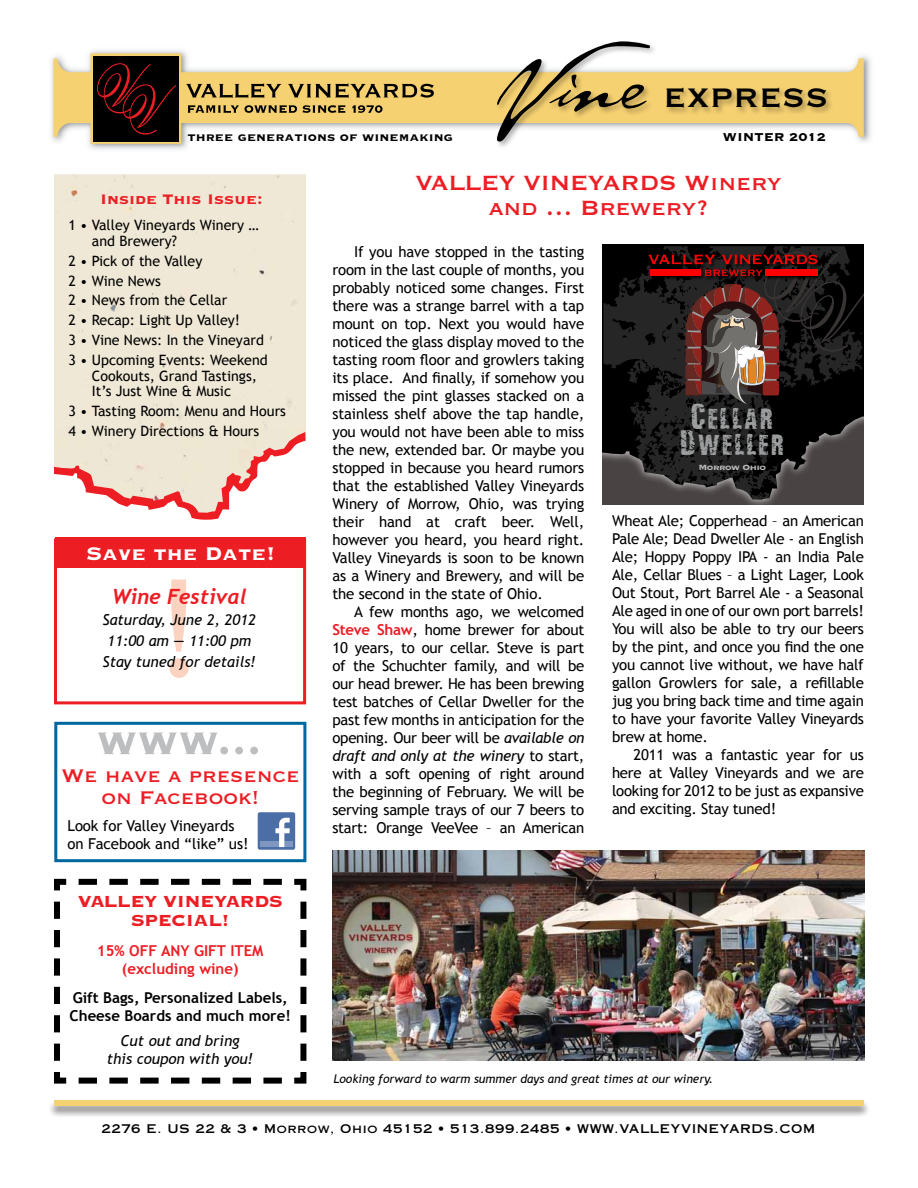
<style>
.page{position:relative;width:918px;height:1188px;background:#fff}
.page>*{position:absolute;margin:0;border:0;box-sizing:border-box;transform-origin:0 0}
.t1{font:102px "Cezanne";color:#000}
.t2{font:42px "Copperplate Thirty One BC";color:#000}
.t3{font:31.8px/26.5px "Press On";color:#9c9e9f;text-align:center}
.t4{font:27px/25.5px "Copperplate Thirty One BC";letter-spacing:-.01em;color:#ed1d24;text-align:center}
.t5{font:24px/22.5px "Copperplate Thirty One BC";color:#ed1d24;text-align:center}
.t6{font:24px "Copperplate Thirty Three BC";color:#fff}
.t7{font:21px/19.5px "Copperplate Thirty Three BC";letter-spacing:-.025em;color:#ed1d24;text-align:center}
.t8{font:italic 700 21px "Trebuchet";color:#ed1d24}
.t9{font:18px "Copperplate Thirty Three BC";color:#ed1d24}
.t10{font:15px/18px "Trebuchet MS";letter-spacing:-.015em;color:#000;text-align:justify}
.t11{font:italic 15px/21px "Trebuchet MS";color:#000;text-align:center}
.t12{font:700 15px/18px "Trebuchet MS";color:#000}
.t13{font:15px "Copperplate Thirty Three BC";color:#000}
.t14{font:700 15px/18px "Trebuchet MS";color:#ed1d24;text-align:center}
.t15{font:14.25px/20px "Trebuchet MS";color:#000}
.t16{font:12px "Copperplate Thirty One AB";letter-spacing:.05em;color:#000}
.t17{font:italic 12px "Trebuchet MS";color:#000}
.t18{font:9.9px "Copperplate Thirty Three BC";letter-spacing:-.05em;color:#bbbcbe;scale:1.1 1}
.s1{font-weight:700;color:#ed1d24}
.s2{font-style:italic}
</style>
<div class="page">
<img style="left:332px;top:851px;width:533px;height:209px">
<svg style="left:189px;top:513px;width:32px;height:7px"></svg>
<img style="left:51px;top:50px;width:820px;height:100px">
<svg style="left:53px;top:53px;width:811px;height:91px"></svg>
<div style="left:93px;top:56px;width:86px;height:86px;background:#000"></div>
<svg style="left:97px;top:63px;width:79px;height:72px"></svg>
<svg style="left:186px;top:83px;width:95px;height:15px"></svg>
<svg style="left:288px;top:83px;width:146px;height:15px;background:#9b8448"></svg>
<svg style="left:188px;top:105px;width:157px;height:8px"></svg>
<svg style="left:352px;top:105px;width:31px;height:8px"></svg>
<img style="left:54px;top:174px;width:252px;height:339px">
<div style="left:495px;top:39px;width:339px;height:110px;background:#000;opacity:.3"></div>
<svg style="left:169px;top:579px;width:20px;height:99px"></svg>
<div style="left:54px;top:539px;width:252px;height:165px;border:3px solid #ed1d24"></div>
<div style="left:56px;top:537px;width:250px;height:31px;background:#ed1d24"></div>
<div style="left:54px;top:722px;width:252px;height:140px;border:3px solid #00679e"></div>
<svg style="left:98px;top:733px;width:160px;height:21px"></svg>
<div style="left:258px;top:812px;width:37px;height:38px;background:#4c6ea7;border-radius:2px"></div>
<div style="left:260px;top:842px;width:33px;height:5px;background:#7f96bf"></div>
<svg style="left:275px;top:818px;width:15px;height:29px"></svg>
<svg style="left:603px;top:246px;width:259px;height:254px;background:#232121"></svg>
<svg style="left:648px;top:244px;width:216px;height:160px;background:#392220"></svg>
<div style="left:47px;top:1099px;width:823px;height:19px;background:#000;opacity:.3"></div>
<div style="left:54px;top:1100px;width:810px;height:6px;background:#f6d172"></div>
<svg style="left:54px;top:878px;width:253px;height:206px"></svg>
<h1 class="t1" style="left:492px;top:13px;width:159px">Vine</h1>
<h2 class="t2" style="left:663px;top:75px;width:167px">express</h2>
<p class="t13" style="left:187px;top:130px;width:267px">three generations of winemaking</p>
<p class="t13" style="left:723px;top:130px;width:104px">WINTER 2012</p>
<p class="t9" style="left:100px;top:190px;width:164px">Inside This Issue:</p>
<p class="t15" style="left:92px;top:218px;width:168px;line-height:15.5px;text-indent:-24px">1 • Valley Vineyards Winery … and Brewery?</p>
<p class="t15" style="left:68px;top:251px;width:201px">2 • Pick of the Valley<br>2 • Wine News<br>2 • News from the Cellar<br>2 • Recap: Light Up Valley!<br>3 • Vine News: In the Vineyard<br>3 • Upcoming Events: Weekend</p>
<p class="t15" style="left:92px;top:368px;width:167px;line-height:15.5px">Cookouts, Grand Tastings,<br>It’s Just Wine &amp; Music</p>
<p class="t15" style="left:68px;top:401px;width:219px">3 • Tasting Room: Menu and Hours<br>4 • Winery Directions &amp; Hours</p>
<h3 class="t6" style="left:86px;top:542px;width:191px">Save the Date!</h3>
<h3 class="t8" style="left:112px;top:584px;width:136px">Wine Festival</h3>
<p class="t11" style="left:103px;top:609px;width:155px">Saturday, June 2, 2012<br>11:00 am — 11:00 pm<br>Stay tuned for details!</p>
<h3 class="t5" style="left:61px;top:764px;width:240px">We have a presence on Facebook!</h3>
<p class="t10" style="left:68px;top:817px;width:183px">Look for Valley Vineyards on Facebook and “like” us!</p>
<h3 class="t7" style="left:78px;top:891px;width:207px">VALLEY VINEYARDS<br>SPECIAL!</h3>
<p class="t14" style="left:97px;top:942px;width:168px">15% Off any gift item (excluding wine)</p>
<p class="t12" style="left:70px;top:988px;width:223px">Gift Bags, Personalized Labels,<br>Cheese Boards and much more!</p>
<p class="t11" style="left:107px;top:1032px;width:148px;line-height:18px">Cut out and bring this coupon with you!</p>
<h3 class="t4" style="left:415px;top:170px;width:368px">VALLEY VINEYARDS Winery and … Brewery?</h3>
<p class="t10" style="left:332px;top:243px;width:254px;text-indent:22px">If you have stopped in the tasting room in the last couple of months, you probably noticed some changes. First there was a strange barrel with a tap mount on top. Next you would have noticed the glass display moved to the tasting room floor and growlers taking its place. And finally, if somehow you missed the pint glasses stacked on a stainless shelf above the tap handle, you would not have been able to miss the new, extended bar. Or maybe you stopped in because you heard rumors that the established Valley Vineyards Winery of Morrow, Ohio, was trying their hand at craft beer. Well, however you heard, you heard right.<br>Valley Vineyards is soon to be known as a Winery and Brewery, and will be the second in the state of Ohio.</p>
<p class="t10" style="left:332px;top:603px;width:253px;text-indent:22px">A few months ago, we welcomed <span class="s1">Steve Shaw</span>, home brewer for about 10 years, to our cellar. Steve is part of the Schuchter family, and will be our head brewer. He has been brewing test batches of Cellar Dweller for the past few months in anticipation for the opening. Our beer will be <span class="s2">available on draft and only at the winery</span> to start, with a soft opening of right around the beginning of February. We will be serving sample trays of our 7 beers to start: Orange VeeVee – an American</p>
<h3 class="t3" style="left:679px;top:402px;width:107px">Cellar<br>Dweller</h3>
<p class="t18" style="left:698px;top:462px;width:63px">Morrow Ohio</p>
<p class="t10" style="left:612px;top:511px;width:254px">Wheat Ale; Copperhead – an American Pale Ale; Dead Dweller Ale - an English Ale; Hoppy Poppy IPA - an India Pale Ale, Cellar Blues – a Light Lager, Look Out Stout, Port Barrel Ale - a Seasonal Ale aged in one of our own port barrels!<br>You will also be able to try our beers by the pint, and once you find the one you cannot live without, we have half gallon Growlers for sale, a refillable jug you bring back time and time again to have your favorite Valley Vineyards brew at home.</p>
<p class="t10" style="left:612px;top:745px;width:253px;text-indent:22px">2011 was a fantastic year for us here at Valley Vineyards and we are looking for 2012 to be just as expansive and exciting. Stay tuned!</p>
<p class="t17" style="left:333px;top:1072px;width:381px">Looking forward to warm summer days and great times at our winery.</p>
<p class="t16" style="left:101px;top:1121px;width:702px">2276 E. US 22 &amp; 3 • MORROW, OHIO 45152 • 513.899.2485 • WWW.VALLEYVINEYARDS.COM</p>
</div>
